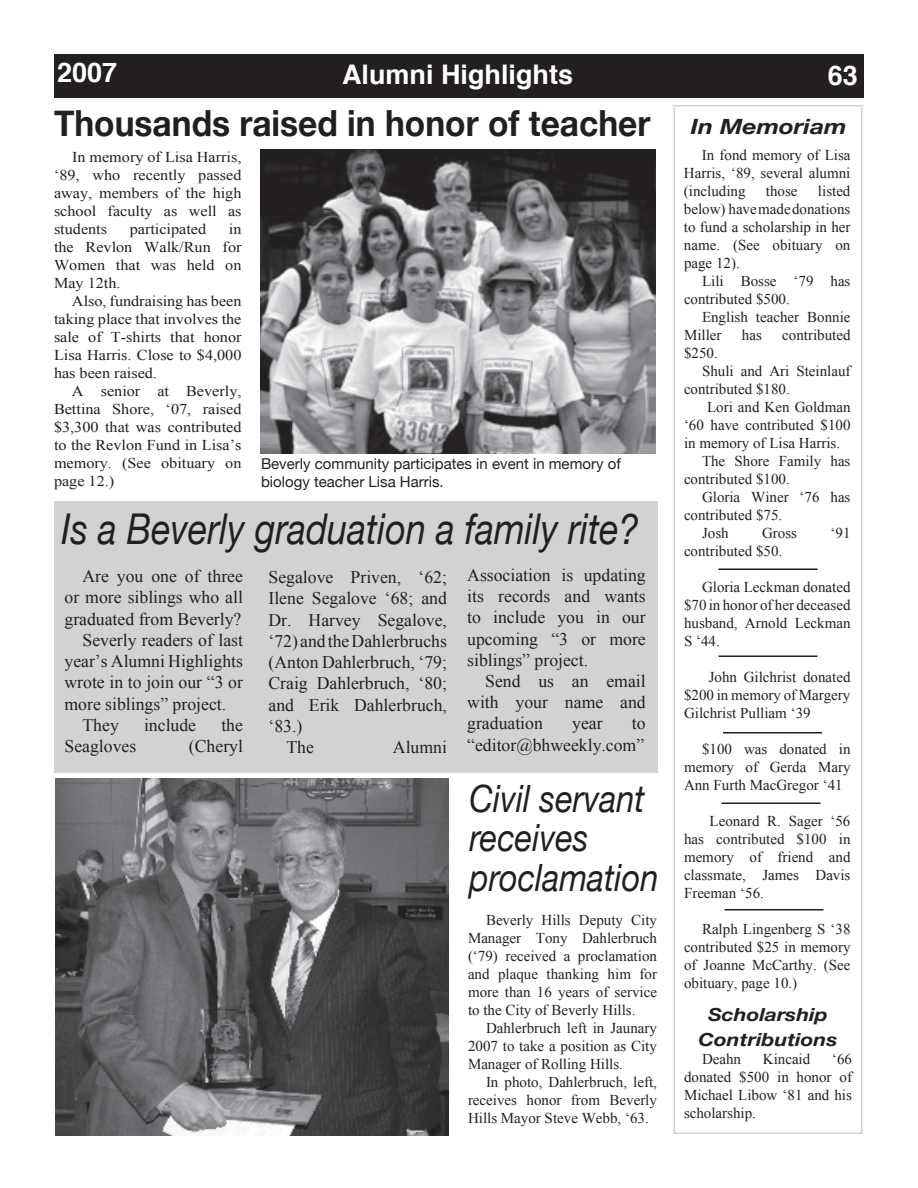
<style>
.page{position:relative;width:918px;height:1188px;background:#fff}
.page>*{position:absolute;margin:0;border:0;box-sizing:border-box;transform-origin:0 0}
.t1{font:italic 42.45px "Helvetica Neue";color:#231f20;scale:.85 1}
.t2{font:italic 37.65px/39.6px "Helvetica Neue";color:#231f20;scale:.87 1}
.t3{font:700 36px "Helvetica Neue";color:#231f20;scale:.93 1}
.t4{font:700 27px "Helvetica";color:#fff}
.t5{font:italic 700 21px "Helvetica Neue";color:#231f20;scale:1.18 1}
.t6{font:italic 700 18px/25.2px "Helvetica Neue";color:#231f20;text-align:center;scale:1.18 1}
.t7{font:17.7px/21.3px "Times New Roman";color:#231f20;text-align:justify}
.t8{font:15px/18px "Times New Roman";color:#231f20;text-align:justify}
.t9{font:15px/18px "Times New Roman";color:#231f20;text-align:justify;scale:1.08 1}
.t10{font:15px/18px "Helvetica Neue";color:#231f20}
</style>
<div class="page">
<div style="left:54px;top:501px;width:603px;height:271px;background:#d1d2d4"></div>
<svg style="left:674px;top:105px;width:189px;height:1029px"></svg>
<div style="left:55px;top:55px;width:808px;height:42px;background:#231f20"></div>
<div style="left:54px;top:54px;width:810px;height:44px;border:2px solid #231f20"></div>
<hr style="left:718px;top:568px;width:100px;height:2px;background:#231f20">
<img style="left:261px;top:150px;width:395px;height:303px">
<img style="left:56px;top:779px;width:392px;height:356px">
<hr style="left:718px;top:656px;width:100px;height:1px;background:#231f20">
<hr style="left:723px;top:732px;width:99px;height:2px;background:#231f20">
<hr style="left:722px;top:802px;width:98px;height:2px;background:#231f20">
<hr style="left:724px;top:909px;width:100px;height:1px;background:#231f20">
<h3 class="t4" style="left:57px;top:54px;width:62px">2007</h3>
<h3 class="t4" style="left:342px;top:56px;width:233px">Alumni Highlights</h3>
<h3 class="t4" style="left:828px;top:57px;width:32px">63</h3>
<h3 class="t5" style="left:691px;top:113px;width:134px">In Memoriam</h3>
<p class="t9" style="left:54px;top:148px;width:175px;text-indent:18px">In memory of Lisa Harris, ‘89, who recently passed away, members of the high school faculty as well as students</p>
<h3 class="t3" style="left:54px;top:100px;width:643px">Thousands raised in honor of teacher</h3>
<p class="t8" style="left:684px;top:145px;width:168px;text-indent:18px">In fond memory of Lisa Harris, ‘89, several alumni (including</p>
<p class="t8" style="left:684px;top:181px;width:168px;text-indent:134px">listed below) have made donations to fund a scholarship in her name. (See obituary on page 12).</p>
<p class="t8" style="left:684px;top:271px;width:168px;text-indent:18px">Lili Bosse ‘79 has contributed $500.</p>
<p class="t8" style="left:684px;top:307px;width:168px;text-indent:18px">English teacher Bonnie<br>Miller</p>
<p class="t8" style="left:766px;top:181px;width:33px">those</p>
<p class="t9" style="left:54px;top:220px;width:175px;text-indent:175px">in the Revlon Walk/Run for Women that was held on May 12th.</p>
<p class="t9" style="left:54px;top:292px;width:175px;text-indent:18px">Also, fundraising has been taking place that involves the sale of T-shirts that honor Lisa Harris. Close to $4,000 has been raised.</p>
<p class="t9" style="left:54px;top:382px;width:175px;text-indent:18px">A senior at Beverly, Bettina Shore, ‘07, raised $3,300 that was contributed to the Revlon Fund in Lisa’s memory. (See obituary on page 12.)</p>
<p class="t9" style="left:130px;top:220px;width:72px">participated</p>
<p class="t8" style="left:742px;top:325px;width:21px">has</p>
<p class="t8" style="left:782px;top:325px;width:70px">contributed</p>
<p class="t8" style="left:684px;top:343px;width:35px">$250.</p>
<p class="t8" style="left:702px;top:361px;width:150px">Shuli and Ari Steinlauf</p>
<p class="t8" style="left:684px;top:379px;width:107px">contributed $180.</p>
<p class="t8" style="left:707px;top:397px;width:145px">Lori and Ken Goldman</p>
<p class="t8" style="left:684px;top:415px;width:168px">‘60 have contributed $100</p>
<p class="t8" style="left:684px;top:433px;width:158px">in memory of Lisa Harris.</p>
<p class="t8" style="left:702px;top:451px;width:150px">The Shore Family has</p>
<p class="t8" style="left:684px;top:469px;width:107px">contributed $100.</p>
<p class="t8" style="left:702px;top:487px;width:150px">Gloria Winer ‘76 has</p>
<p class="t8" style="left:684px;top:505px;width:100px">contributed $75.</p>
<p class="t8" style="left:702px;top:523px;width:28px">Josh</p>
<p class="t8" style="left:762px;top:523px;width:36px">Gross</p>
<p class="t8" style="left:831px;top:523px;width:21px">‘91</p>
<p class="t8" style="left:684px;top:541px;width:100px">contributed $50.</p>
<p class="t8" style="left:684px;top:577px;width:168px;text-indent:18px">Gloria Leckman donated $70 in honor of her deceased husband, Arnold Leckman S ‘44.</p>
<p class="t8" style="left:684px;top:667px;width:168px;text-indent:25px">John Gilchrist donated $200 in memory of Margery Gilchrist Pulliam ‘39</p>
<p class="t8" style="left:684px;top:739px;width:168px;text-indent:18px">$100 was donated in memory of Gerda Mary Ann Furth MacGregor ‘41</p>
<p class="t8" style="left:684px;top:811px;width:168px;text-indent:26px">Leonard R. Sager ‘56 has contributed $100 in memory of friend and classmate, James Davis Freeman ‘56.</p>
<p class="t8" style="left:684px;top:919px;width:168px;text-indent:18px">Ralph Lingenberg S ‘38 contributed $25 in memory of Joanne McCarthy. (See obituary, page 10.)</p>
<p class="t10" style="left:261px;top:454px;width:361px">Beverly community participates in event in memory of biology teacher Lisa Harris.</p>
<h1 class="t1" style="left:62px;top:504px;width:681px">Is a Beverly graduation a family rite?</h1>
<p class="t7" style="left:467px;top:564px;width:180px">Association is updating its records and wants to include you in our upcoming “3 or more siblings” project.</p>
<p class="t7" style="left:467px;top:670px;width:180px;text-indent:18px">Send us an email with your name and graduation</p>
<p class="t7" style="left:82px;top:565px;width:162px">Are you one of three</p>
<p class="t7" style="left:64px;top:587px;width:180px">or more siblings who all</p>
<p class="t7" style="left:64px;top:608px;width:178px">graduated from Beverly?</p>
<p class="t7" style="left:83px;top:629px;width:162px">Severly readers of last</p>
<p class="t7" style="left:64px;top:650px;width:180px">year’s Alumni Highlights</p>
<p class="t7" style="left:64px;top:671px;width:180px">wrote in to join our “3 or</p>
<p class="t7" style="left:64px;top:693px;width:163px">more siblings” project.</p>
<p class="t7" style="left:83px;top:714px;width:38px">They</p>
<p class="t7" style="left:144px;top:714px;width:54px">include</p>
<p class="t7" style="left:221px;top:714px;width:23px">the</p>
<p class="t7" style="left:64px;top:735px;width:73px">Seagloves</p>
<p class="t7" style="left:189px;top:735px;width:56px">(Cheryl</p>
<p class="t7" style="left:268px;top:566px;width:180px">Segalove Priven, ‘62;</p>
<p class="t7" style="left:268px;top:588px;width:180px">Ilene Segalove ‘68; and</p>
<p class="t7" style="left:268px;top:609px;width:180px">Dr. Harvey Segalove,</p>
<p class="t7" style="left:268px;top:630px;width:180px">‘72) and the Dahlerbruchs</p>
<p class="t7" style="left:268px;top:651px;width:180px">(Anton Dahlerbruch, ‘79;</p>
<p class="t7" style="left:268px;top:672px;width:180px">Craig Dahlerbruch, ‘80;</p>
<p class="t7" style="left:268px;top:694px;width:180px">and Erik Dahlerbruch,</p>
<p class="t7" style="left:268px;top:715px;width:35px">‘83.)</p>
<p class="t7" style="left:287px;top:736px;width:29px">The</p>
<p class="t7" style="left:393px;top:736px;width:56px">Alumni</p>
<p class="t7" style="left:467px;top:713px;width:180px;text-align:right">to “editor@bhweekly.com”</p>
<p class="t7" style="left:572px;top:713px;width:32px">year</p>
<h2 class="t2" style="left:469px;top:778px;width:219px">Civil servant receives proclamation</h2>
<p class="t8" style="left:468px;top:911px;width:191px;text-indent:18px">Beverly Hills Deputy City Manager Tony Dahlerbruch (‘79) received a proclamation and plaque thanking him for more than 16 years of service to the City of Beverly Hills.</p>
<p class="t8" style="left:468px;top:1019px;width:191px;text-indent:18px">Dahlerbruch left in Jaunary 2007 to take a position as City Manager of Rolling Hills.</p>
<p class="t8" style="left:468px;top:1073px;width:191px;text-indent:18px">In photo, Dahlerbruch, left, receives honor from Beverly Hills Mayor Steve Webb, ‘63.</p>
<p class="t6" style="left:699px;top:1002px;width:119px">Scholarship<br>Contributions</p>
<p class="t8" style="left:702px;top:1050px;width:41px">Deahn</p>
<p class="t8" style="left:763px;top:1050px;width:49px">Kincaid</p>
<p class="t8" style="left:684px;top:1050px;width:169px;text-indent:148px">‘66 donated $500 in honor of Michael Libow ‘81 and his scholarship.</p>
</div>
